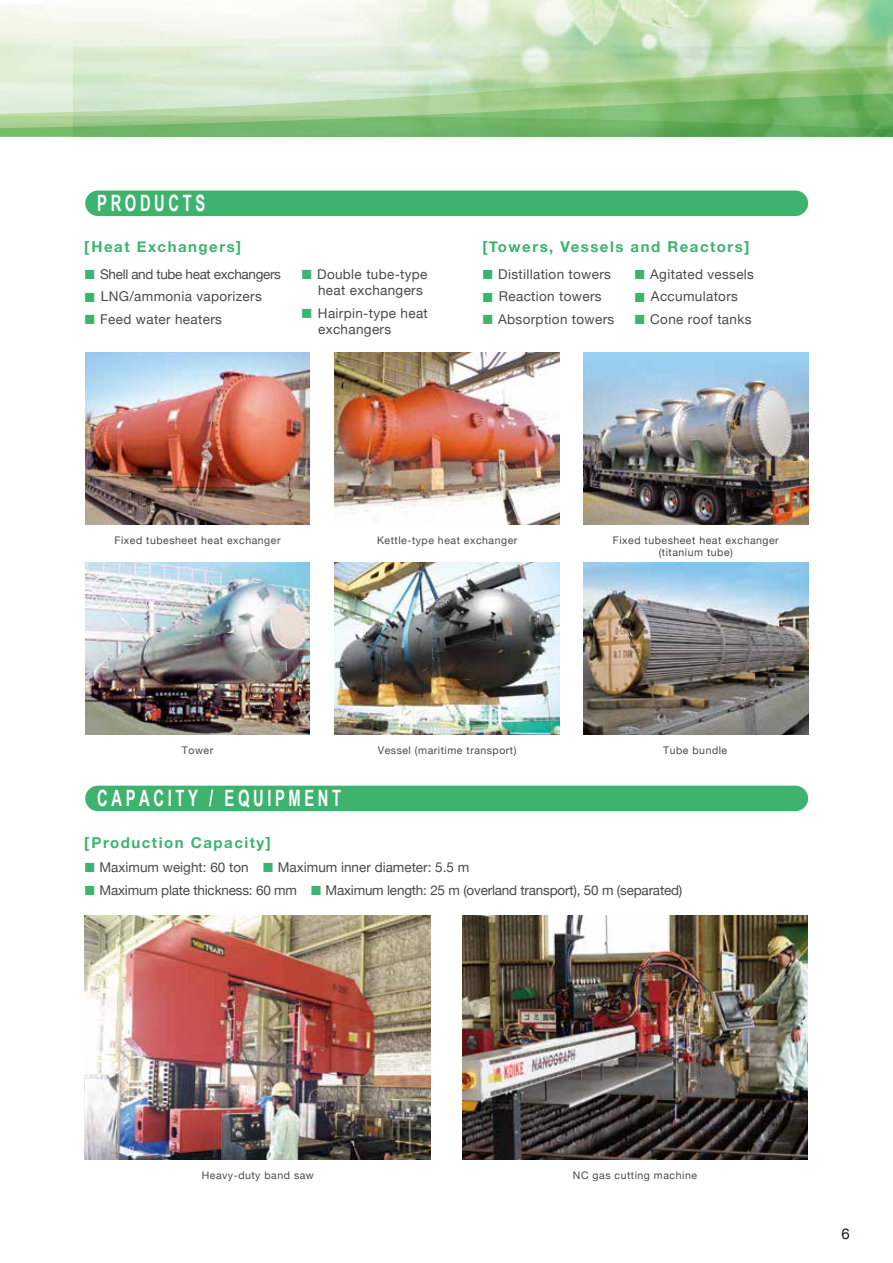
<style>
.page{position:relative;width:893px;height:1263px;background:#fff}
.page>*{position:absolute;margin:0;border:0;box-sizing:border-box;transform-origin:0 0}
.t1{font:700 22.5px "Arial Narrow";letter-spacing:.2em;color:#fff;scale:.8 1}
.t2{font:700 15px "Helvetica Neue";letter-spacing:.1em;color:#3eb370}
.t3{font:15px "Helvetica Neue";color:#221815}
.t4{font:13.5px/16.6px "Helvetica Neue";letter-spacing:.025em;color:#4c4948}
.t5{font:13.5px "Helvetica Neue";letter-spacing:-.015em;color:#4c4948}
.t6{font:13.5px "Helvetica Neue";color:#4c4948}
.t7{font:13.5px "Helvetica Neue";letter-spacing:-.025em;color:#4c4948}
.t8{font:10.5px/12.8px "Helvetica Neue";letter-spacing:.05em;color:#4c4948;text-align:center}
.s1{font-family:"Hira Kaku Pro W3";font-size:12px;color:#3eb370}
.s2{font-family:"Koz Go Pro"}
</style>
<div class="page">
<img style="left:85px;top:352px;width:225px;height:173px">
<img style="left:85px;top:562px;width:225px;height:173px">
<img style="left:583px;top:352px;width:225px;height:173px">
<img style="left:583px;top:562px;width:225px;height:173px">
<img style="left:335px;top:352px;width:224px;height:173px">
<img style="left:335px;top:562px;width:224px;height:173px">
<img style="left:85px;top:915px;width:345px;height:244px">
<img style="left:462px;top:915px;width:346px;height:244px">
<div style="left:85px;top:191px;width:723px;height:25px;background:#3eb370;border-radius:13px"></div>
<div style="left:85px;top:786px;width:723px;height:25px;background:#3eb370;border-radius:13px"></div>
<div style="left:0;top:46px;width:74px;height:40px;background:#e3f0d8"></div>
<svg style="left:0;top:86px;width:74px;height:50px"></svg>
<img style="left:74px;top:0;width:819px;height:136px">
<h1 class="t1" style="left:97px;top:187px;width:137px">PRODUCTS</h1>
<p class="t2" style="left:84px;top:235px;width:159px">[Heat Exchangers]</p>
<p class="t2" style="left:482px;top:235px;width:269px">[Towers, Vessels and Reactors]</p>
<p class="t7" style="left:84px;top:264px;width:199px"><span class="s1">■</span> Shell and tube heat exchangers</p>
<p class="t4" style="left:84px;top:289px;width:179px"><span class="s1">■</span> LNG/ammonia vaporizers</p>
<p class="t4" style="left:84px;top:311px;width:140px"><span class="s1">■</span> Feed water heaters</p>
<p class="t4" style="left:301px;top:266px;width:128px"><span class="s1">■</span> Double tube-type<span class="s2">　</span> heat exchangers</p>
<p class="t4" style="left:301px;top:306px;width:129px"><span class="s1">■</span> Hairpin-type heat<span class="s2">　</span> exchangers</p>
<p class="t4" style="left:482px;top:266px;width:131px"><span class="s1">■</span> Distillation towers</p>
<p class="t4" style="left:482px;top:289px;width:121px"><span class="s1">■</span> Reaction towers</p>
<p class="t4" style="left:482px;top:311px;width:134px"><span class="s1">■</span> Absorption towers</p>
<p class="t4" style="left:634px;top:266px;width:122px"><span class="s1">■</span> Agitated vessels</p>
<p class="t4" style="left:634px;top:289px;width:106px"><span class="s1">■</span> Accumulators</p>
<p class="t4" style="left:634px;top:311px;width:119px"><span class="s1">■</span> Cone roof tanks</p>
<p class="t8" style="left:115px;top:534px;width:167px">Fixed tubesheet heat exchanger</p>
<p class="t8" style="left:182px;top:745px;width:33px">Tower</p>
<p class="t8" style="left:377px;top:534px;width:142px">Kettle-type heat exchanger</p>
<p class="t8" style="left:378px;top:745px;width:140px">Vessel (maritime transport)</p>
<p class="t8" style="left:613px;top:534px;width:167px">Fixed tubesheet heat exchanger (titanium tube)</p>
<p class="t8" style="left:663px;top:745px;width:65px">Tube bundle</p>
<h1 class="t1" style="left:97px;top:781px;width:306px">CAPACITY / EQUIPMENT</h1>
<p class="t2" style="left:84px;top:831px;width:188px">[Production Capacity]</p>
<p class="t6" style="left:84px;top:857px;width:387px"><span class="s1">■</span> Maximum weight: 60 ton <span class="s1">■</span> Maximum inner diameter: 5.5 m</p>
<p class="t5" style="left:84px;top:880px;width:600px"><span class="s1">■</span> Maximum plate thickness: 60 mm <span class="s1">■</span> Maximum length: 25 m (overland transport), 50 m (separated)</p>
<p class="t8" style="left:202px;top:1169px;width:114px">Heavy-duty band saw</p>
<p class="t8" style="left:573px;top:1169px;width:126px">NC gas cutting machine</p>
<p class="t3" style="left:841px;top:1222px;width:10px">6</p>
</div>
